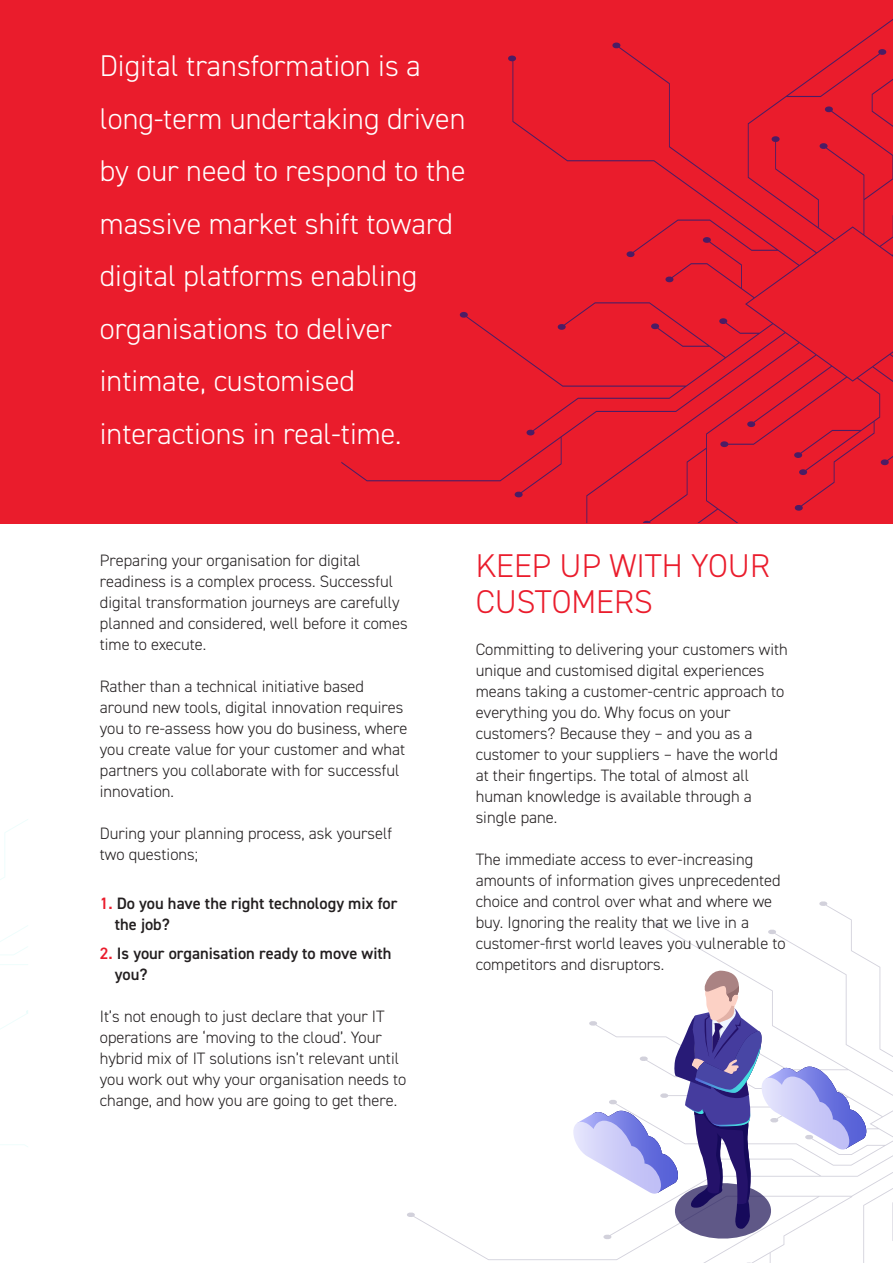
<style>
.page{position:relative;width:893px;height:1263px;background:#fff}
.page>*{position:absolute;margin:0;border:0;box-sizing:border-box;transform-origin:0 0}
.t1{font:300 33px/36px "DIN2014";color:#ea1c2c}
.t2{font:300 30px/52.5px "DIN2014";color:#fff}
.t3{font:300 16.5px/21px "DIN2014";color:#231f20}
.t4{font:600 16.5px/21px "DIN2014";color:#231f20}
.s1{color:#ea1c2c}
</style>
<div class="page">
<div style="left:0;top:0;width:893px;height:523px;background:#ea1c2c"></div>
<svg style="left:407px;top:901px;width:486px;height:362px"></svg>
<svg style="left:0;top:819px;width:28px;height:328px"></svg>
<svg style="left:341px;top:19px;width:552px;height:504px"></svg>
<svg style="left:573px;top:970px;width:293px;height:268px"></svg>
<h2 class="t2" style="left:100px;top:40px;width:367px">Digital transformation is a long-term undertaking driven by our need to respond to the massive market shift toward digital platforms enabling organisations to deliver intimate, customised interactions in real-time.</h2>
<p class="t3" style="left:100px;top:550px;width:309px">Preparing your organisation for digital readiness is a complex process. Successful digital transformation journeys are carefully planned and considered, well before it comes time to execute.</p>
<p class="t3" style="left:100px;top:676px;width:309px">Rather than a technical initiative based around new tools, digital innovation requires you to re-assess how you do business, where you create value for your customer and what partners you collaborate with for successful innovation.</p>
<p class="t3" style="left:100px;top:823px;width:294px">During your planning process, ask yourself two questions;</p>
<p class="t4" style="left:115px;top:893px;width:284px;text-indent:-15px"><span class="s1">1.</span> Do you have the right technology mix for the job?</p>
<p class="t4" style="left:115px;top:942px;width:278px;text-indent:-15px"><span class="s1">2.</span> Is your organisation ready to move with you?</p>
<p class="t3" style="left:100px;top:1006px;width:308px">It’s not enough to just declare that your IT operations are ‘moving to the cloud’. Your hybrid mix of IT solutions isn’t relevant until you work out why your organisation needs to change, and how you are going to get there.</p>
<h1 class="t1" style="left:476px;top:548px;width:296px">KEEP UP WITH YOUR<br>CUSTOMERS</h1>
<p class="t3" style="left:476px;top:639px;width:314px">Committing to delivering your customers with unique and customised digital experiences means taking a customer-centric approach to everything you do. Why focus on your customers? Because they – and you as a customer to your suppliers – have the world at their fingertips. The total of almost all human knowledge is available through a single pane.</p>
<p class="t3" style="left:476px;top:849px;width:312px">The immediate access to ever-increasing amounts of information gives unprecedented choice and control over what and where we buy. Ignoring the reality that we live in a customer-first world leaves you vulnerable to competitors and disruptors.</p>
</div>
